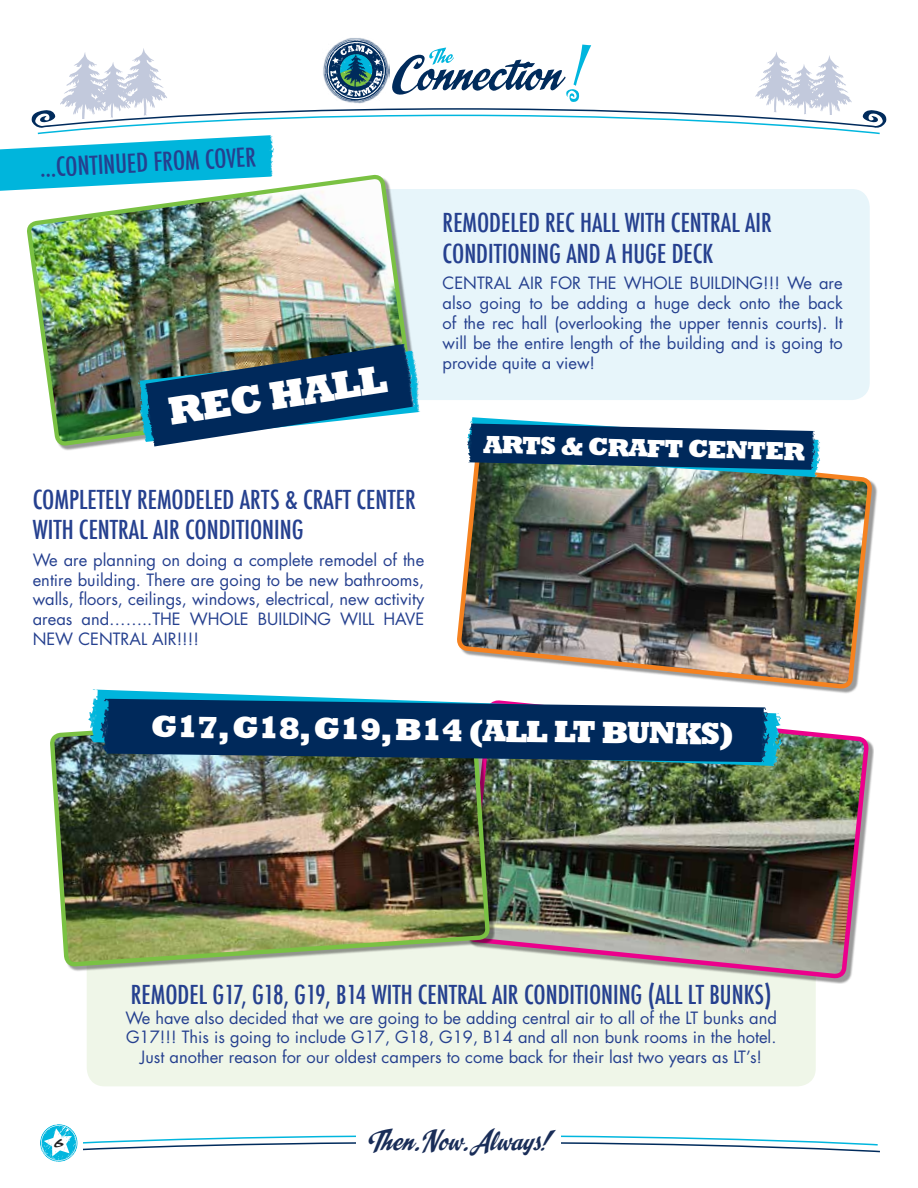
<style>
.page{position:relative;width:918px;height:1188px;background:#fff}
.page>*{position:absolute;margin:0;border:0;box-sizing:border-box;transform-origin:0 0}
.t1{font:800 40.65px "Rockwell";color:#fff}
.t2{font:800 31.65px "Rockwell";color:#fff}
.t3{font:30px "CC Spills";letter-spacing:.02em;color:#192d58}
.t4{font:800 25.65px "Rockwell";color:#fff}
.t5{font:500 condensed 25.5px/30.6px "Futura";color:#25408f}
.t6{font:16.5px/19.8px "Futura";color:#25408f;text-align:justify}
.t7{font:12px "Funhouse";color:#221f1f}
</style>
<div class="page">
<svg style="left:31px;top:39px;width:856px;height:96px"></svg>
<svg style="left:40px;top:1124px;width:840px;height:38px"></svg>
<div style="left:357px;top:1129px;width:204px;height:30px;background:#fff"></div>
<div style="left:262px;top:189px;width:608px;height:211px;background:#e7f5fa;border-radius:18px"></div>
<div style="left:87px;top:912px;width:729px;height:174px;background:#eff6e8;border-radius:18px"></div>
<img style="left:28px;top:176px;width:384px;height:275px">
<img style="left:462px;top:473px;width:413px;height:221px">
<img style="left:495px;top:729px;width:376px;height:255px">
<img style="left:52px;top:583px;width:436px;height:503px">
<img style="left:139px;top:360px;width:281px;height:82px">
<img style="left:145px;top:363px;width:270px;height:84px">
<img style="left:467px;top:417px;width:354px;height:60px">
<img style="left:467px;top:424px;width:349px;height:46px">
<img style="left:88px;top:689px;width:695px;height:77px">
<img style="left:100px;top:699px;width:671px;height:63px">
<img style="left:0;top:135px;width:275px;height:56px">
<h3 class="t5" style="left:39px;top:153px;width:218px;rotate:-3deg">...CONTINUED FROM COVER</h3>
<h1 class="t1" style="left:165px;top:389px;width:222px;rotate:-9deg">REC HALL</h1>
<h3 class="t5" style="left:33px;top:484px;width:385px">COMPLETELY REMODELED ARTS &amp; CRAFT CENTER<br>WITH CENTRAL AIR CONDITIONING</h3>
<p class="t6" style="left:33px;top:550px;width:393px">We are planning on doing a complete remodel of the entire building. There are going to be new bathrooms, walls, floors, ceilings, windows, electrical, new activity areas and……..THE WHOLE BUILDING WILL HAVE NEW CENTRAL AIR!!!!</p>
<h3 class="t5" style="left:443px;top:208px;width:331px">REMODELED REC HALL WITH CENTRAL AIR<br>CONDITIONING AND A HUGE DECK</h3>
<p class="t6" style="left:443px;top:273px;width:402px">CENTRAL AIR FOR THE WHOLE BUILDING!!! We are also going to be adding a huge deck onto the back of the rec hall (overlooking the upper tennis courts). It will be the entire length of the building and is going to provide quite a view!</p>
<h3 class="t4" style="left:484px;top:430px;width:324px;rotate:1deg">ARTS &amp; CRAFT CENTER</h3>
<h2 class="t2" style="left:151px;top:707px;width:584px;rotate:1deg">G17, G18, G19, B14 (ALL LT BUNKS)</h2>
<h3 class="t5" style="left:131px;top:979px;width:642px">REMODEL G17, G18, G19, B14 WITH CENTRAL AIR CONDITIONING (ALL LT BUNKS)</h3>
<p class="t6" style="left:125px;top:1007px;width:653px;text-align:center">We have also decided that we are going to be adding central air to all of the LT bunks and<br>G17!!! This is going to include G17, G18, G19, B14 and all non bunk rooms in the hotel.<br>Just another reason for our oldest campers to come back for their last two years as LT’s!</p>
<p class="t7" style="left:53px;top:1136px;width:13px">6</p>
<h3 class="t3" style="left:368px;top:1128px;width:183px">Then.Now.Always!</h3>
</div>
